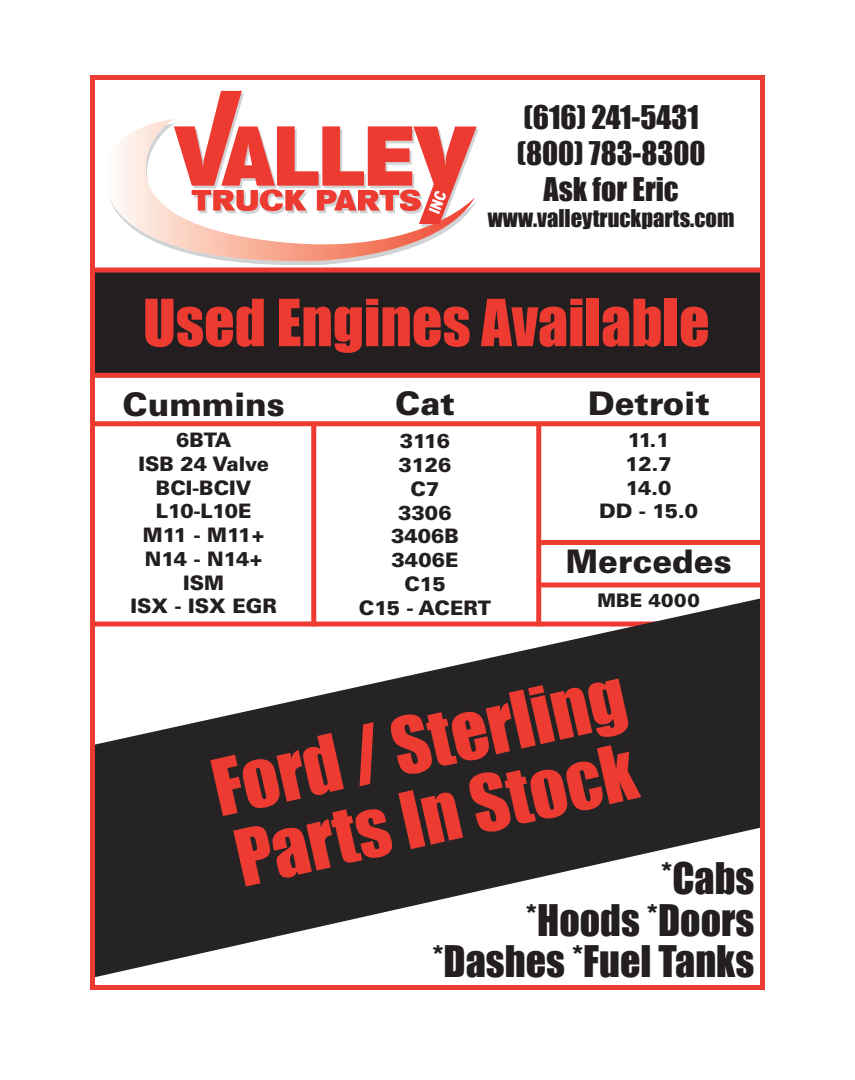
<style>
.page{position:relative;width:855px;height:1080px;background:#fff}
.page>*{position:absolute;margin:0;border:0;box-sizing:border-box;transform-origin:0 0}
.t1{font:72.5px/73.6px "Impact";color:#ee3b32}
.t2{font:60px "Impact";color:#ee3b32}
.t3{font:40px/41.2px "Impact";color:#231f20;text-align:right}
.t4{font:900 32.5px "Univers";color:#231f20}
.t5{font:30px/36.2px "Impact";color:#231f20;text-align:center}
.t6{font:22.5px "Impact";color:#231f20}
.t7{font:900 20px/23.8px "Univers";color:#231f20;text-align:center}
.t8{font:900 18.75px "Univers";color:#231f20}
</style>
<div class="page">
<svg style="left:96px;top:597px;width:663px;height:380px;fill:#262324"></svg>
<div style="left:90px;top:272px;width:675px;height:102px;background:#231f20"></div>
<hr style="left:90px;top:268px;width:675px;height:4px;background:#ee3b32">
<div style="left:90px;top:373px;width:675px;height:5px;background:#ee3b32"></div>
<div style="left:90px;top:421px;width:675px;height:5px;background:#ee3b32"></div>
<div style="left:311px;top:422px;width:5px;height:204px;background:#ee3b32"></div>
<div style="left:536px;top:422px;width:5px;height:204px;background:#ee3b32"></div>
<div style="left:538px;top:540px;width:227px;height:5px;background:#ee3b32"></div>
<div style="left:538px;top:582px;width:227px;height:6px;background:#ee3b32"></div>
<svg style="left:108px;top:119px;width:344px;height:146px"></svg>
<svg style="left:174px;top:91px;width:305px;height:136px"></svg>
<div style="left:90px;top:75px;width:675px;height:915px;border:5px solid #ee3b32"></div>
<h3 class="t5" style="left:517px;top:98px;width:190px">(616) 241-5431 (800) 783-8300<br>Ask for Eric</h3>
<p class="t6" style="left:488px;top:201px;width:248px">www.valleytruckparts.com</p>
<h2 class="t2" style="left:143px;top:276px;width:568px">Used Engines Available</h2>
<h3 class="t4" style="left:122px;top:384px;width:164px">Cummins</h3>
<p class="t7" style="left:130px;top:428px;width:148px">6BTA<br>ISB 24 Valve<br>BCI-BCIV<br>L10-L10E<br>M11 - M11+<br>N14 - N14+<br>ISM<br>ISX - ISX EGR</p>
<h3 class="t4" style="left:395px;top:383px;width:61px">Cat</h3>
<p class="t7" style="left:359px;top:429px;width:134px">3116<br>3126<br>C7<br>3306<br>3406B<br>3406E<br>C15<br>C15 - ACERT</p>
<h3 class="t4" style="left:588px;top:383px;width:124px">Detroit</h3>
<p class="t7" style="left:599px;top:428px;width:101px">11.1<br>12.7<br>14.0<br>DD - 15.0</p>
<h3 class="t4" style="left:566px;top:541px;width:168px">Mercedes</h3>
<p class="t8" style="left:597px;top:589px;width:104px">MBE 4000</p>
<h1 class="t1" style="left:205px;top:752px;width:423px;rotate:-13deg">Ford / Sterling<br>Parts In Stock</h1>
<h3 class="t3" style="left:432px;top:857px;width:323px">*Cabs<br>*Hoods *Doors *Dashes *Fuel Tanks</h3>
</div>
